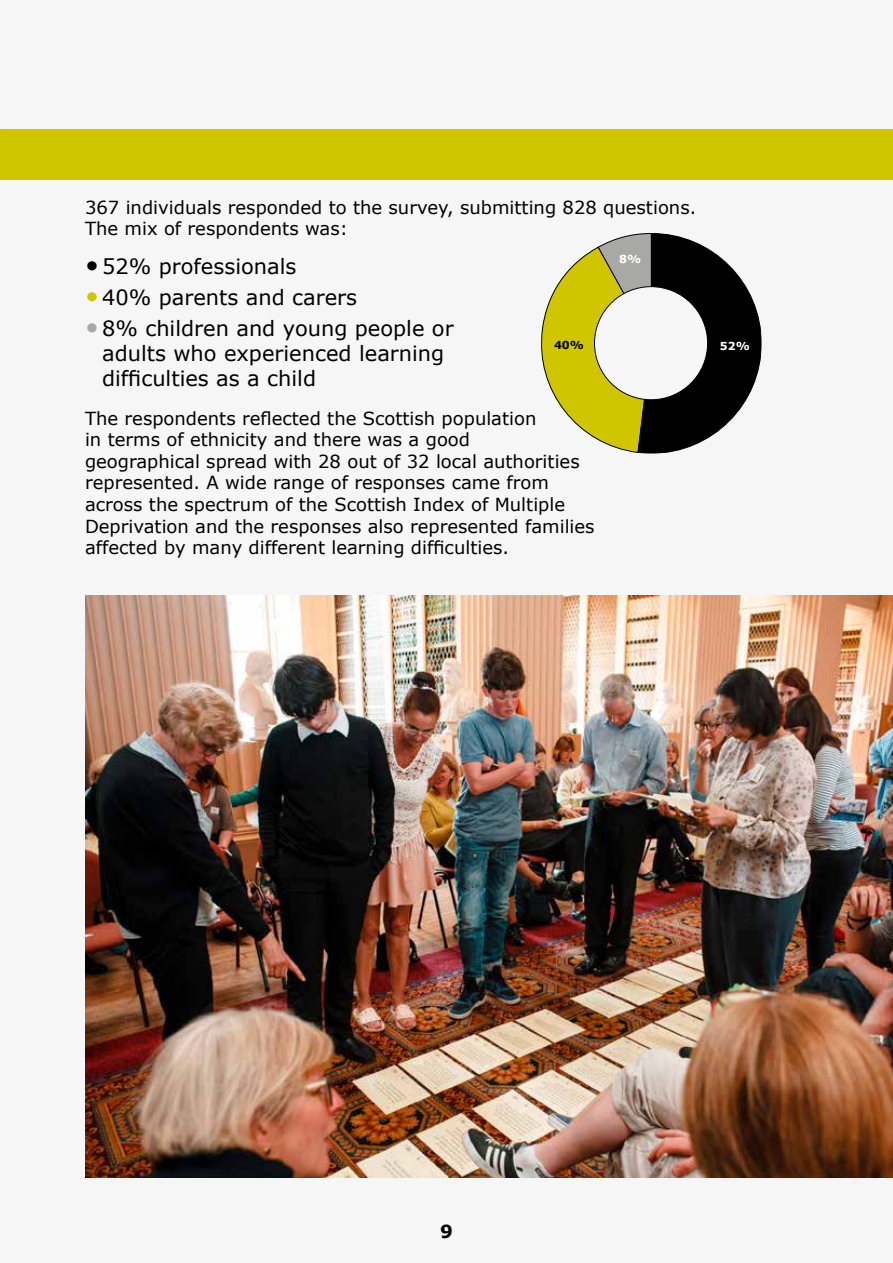
<style>
.page{position:relative;width:893px;height:1263px;background:#f6f6f6}
.page>*{position:absolute;margin:0;border:0;box-sizing:border-box;transform-origin:0 0}
.t1{font:21px/25.2px "Verdana";color:#000}
.t2{font:18px/21.6px "Verdana";color:#000}
.t3{font:700 18px "Verdana";color:#000}
.t4{font:700 11.1px "Verdana";color:#fff}
.t5{font:700 11.1px "Verdana";color:#000}
.s1{font-size:25.5px}
.s2{font-size:25.5px;color:#cfc600}
.s3{font-size:25.5px;color:#a8a8a7}
</style>
<div class="page">
<div style="left:0;top:129px;width:893px;height:50px;background:#cfc600"></div>
<img style="left:85px;top:595px;width:808px;height:583px">
<svg style="left:541px;top:233px;width:220px;height:220px"></svg>
<div style="left:594px;top:287px;width:114px;height:113px;background:#f6f6f6;border-radius:50%"></div>
<p class="t2" style="left:85px;top:197px;width:613px">367 individuals responded to the survey, submitting 828 questions.<br>The mix of respondents was:</p>
<p class="t1" style="left:85px;top:254px;width:213px"><span class="s1">•</span>52% professionals</p>
<p class="t1" style="left:85px;top:285px;width:274px"><span class="s2">•</span>40% parents and carers</p>
<p class="t1" style="left:102px;top:316px;width:353px;text-indent:-17px"><span class="s3">•</span> 8% children and young people or adults who experienced learning difficulties as a child</p>
<p class="t2" style="left:85px;top:407px;width:511px">The respondents reflected the Scottish population<br>in terms of ethnicity and there was a good<br>geographical spread with 28 out of 32 local authorities represented. A wide range of responses came from across the spectrum of the Scottish Index of Multiple Deprivation and the responses also represented families affected by many different learning difficulties.</p>
<p class="t4" style="left:619px;top:252px;width:24px">8%</p>
<p class="t5" style="left:554px;top:338px;width:31px">40%</p>
<p class="t4" style="left:720px;top:339px;width:31px">52%</p>
<p class="t3" style="left:440px;top:1220px;width:14px">9</p>
</div>
